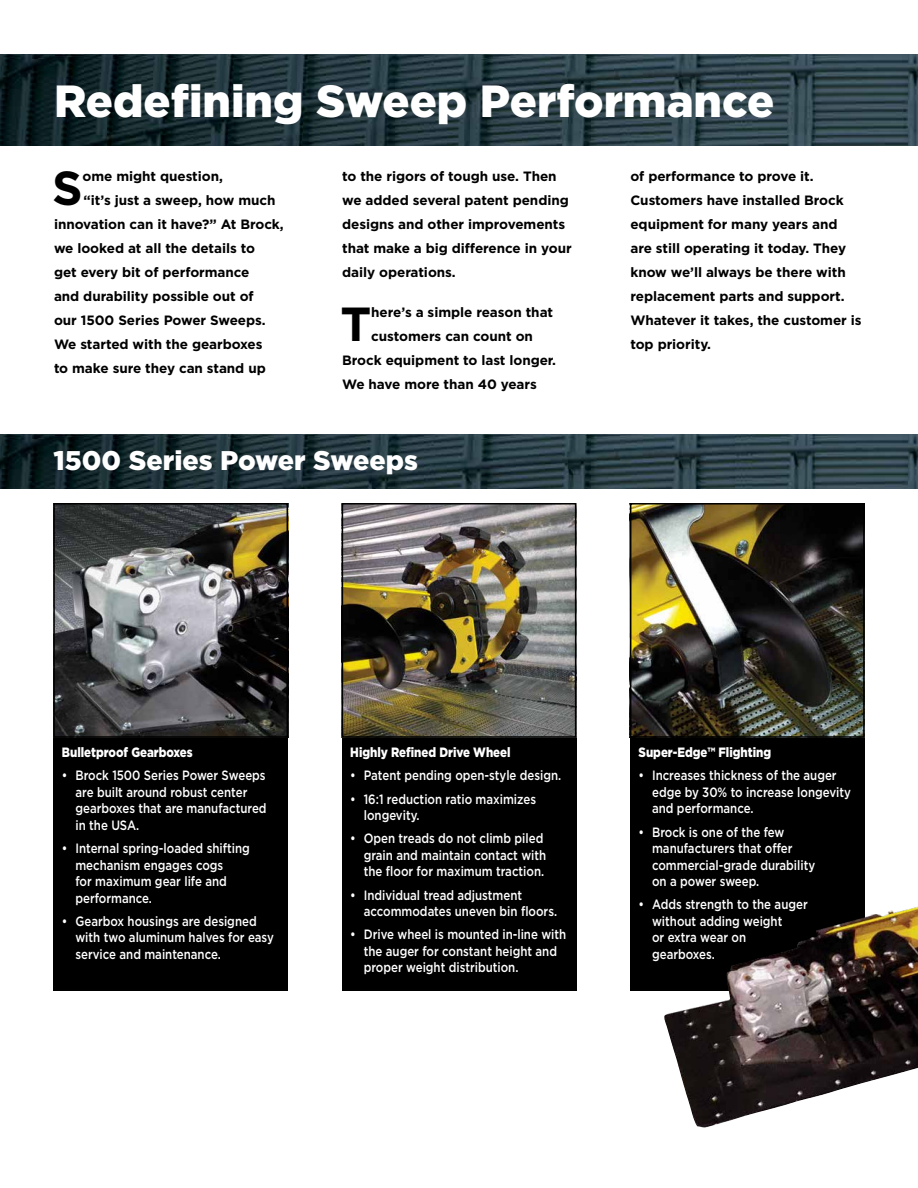
<style>
.page{position:relative;width:918px;height:1188px;background:#fff}
.page>*{position:absolute;margin:0;border:0;box-sizing:border-box;transform-origin:0 0}
.t1{font:700 47.85px "Gotham";color:#000}
.t2{font:900 45px "Gotham";color:#fff}
.t3{font:900 27px "Gotham";color:#fff}
.t4{font:500 13.5px/16.5px "Gotham";color:#fff;scale:.85 1}
.t5{font:700 13.5px/24px "Gotham";letter-spacing:-.005em;color:#000}
.t6{font:900 13.5px "Gotham";color:#fff;scale:.85 1}
</style>
<div class="page">
<img style="left:0;top:55px;width:918px;height:91px">
<img style="left:0;top:435px;width:918px;height:53px">
<img style="left:345px;top:506px;width:228px;height:229px">
<div style="left:342px;top:503px;width:234px;height:235px;border:2px solid #000"></div>
<img style="left:633px;top:506px;width:229px;height:229px">
<div style="left:630px;top:503px;width:235px;height:235px;border:2px solid #000"></div>
<img style="left:56px;top:506px;width:229px;height:229px">
<div style="left:53px;top:503px;width:235px;height:235px;border:2px solid #000"></div>
<div style="left:53px;top:738px;width:235px;height:253px;background:#000"></div>
<div style="left:342px;top:738px;width:234px;height:253px;background:#000"></div>
<div style="left:630px;top:738px;width:235px;height:253px;background:#000"></div>
<img style="left:664px;top:906px;width:254px;height:222px">
<h2 class="t2" style="left:54px;top:70px;width:722px">Redefining Sweep Performance</h2>
<h1 class="t1" style="left:52px;top:157px;width:32px">S</h1>
<p class="t5" style="left:83px;top:165px;width:142px">ome might question,</p>
<p class="t5" style="left:84px;top:189px;width:193px">“it’s just a sweep, how much</p>
<p class="t5" style="left:54px;top:213px;width:231px">innovation can it have?” At Brock,</p>
<p class="t5" style="left:54px;top:237px;width:203px">we looked at all the details to</p>
<p class="t5" style="left:54px;top:261px;width:197px">get every bit of performance</p>
<p class="t5" style="left:54px;top:285px;width:201px">and durability possible out of</p>
<p class="t5" style="left:54px;top:309px;width:213px">our 1500 Series Power Sweeps.</p>
<p class="t5" style="left:54px;top:333px;width:210px">We started with the gearboxes</p>
<p class="t5" style="left:54px;top:357px;width:213px">to make sure they can stand up</p>
<p class="t5" style="left:342px;top:165px;width:231px">to the rigors of tough use. Then we added several patent pending designs and other improvements that make a big difference in your daily operations.</p>
<h1 class="t1" style="left:341px;top:292px;width:32px">T</h1>
<p class="t5" style="left:371px;top:300px;width:183px">here’s a simple reason that</p>
<p class="t5" style="left:371px;top:324px;width:163px">customers can count on</p>
<p class="t5" style="left:342px;top:348px;width:215px">Brock equipment to last longer.</p>
<p class="t5" style="left:342px;top:372px;width:196px">We have more than 40 years</p>
<h3 class="t3" style="left:54px;top:441px;width:366px">1500 Series Power Sweeps</h3>
<p class="t5" style="left:630px;top:165px;width:233px">of performance to prove it.<br>Customers have installed Brock equipment for many years and are still operating it today. They know we’ll always be there with replacement parts and support.<br>Whatever it takes, the customer is top priority.</p>
<p class="t6" style="left:62px;top:743px;width:155px">Bulletproof Gearboxes</p>
<p class="t4" style="left:75px;top:767px;width:226px;text-indent:-13px">• Brock 1500 Series Power Sweeps are built around robust center gearboxes that are manufactured in the USA.</p>
<p class="t4" style="left:75px;top:840px;width:207px;text-indent:-13px">• Internal spring-loaded shifting mechanism engages cogs<br>for maximum gear life and performance.</p>
<p class="t4" style="left:75px;top:913px;width:235px;text-indent:-13px">• Gearbox housings are designed with two aluminum halves for easy service and maintenance.</p>
<p class="t6" style="left:350px;top:743px;width:190px">Highly Refined Drive Wheel</p>
<p class="t4" style="left:350px;top:767px;width:250px">• Patent pending open-style design.</p>
<p class="t4" style="left:364px;top:790px;width:204px;text-indent:-13px">• 16:1 reduction ratio maximizes longevity.</p>
<p class="t4" style="left:364px;top:830px;width:216px;text-indent:-13px">• Open treads do not climb piled grain and maintain contact with the floor for maximum traction.</p>
<p class="t4" style="left:364px;top:886px;width:229px;text-indent:-13px">• Individual tread adjustment accommodates uneven bin floors.</p>
<p class="t4" style="left:364px;top:926px;width:240px;text-indent:-13px">• Drive wheel is mounted in-line with the auger for constant height and proper weight distribution.</p>
<p class="t6" style="left:639px;top:743px;width:157px">Super-Edge™ Flighting</p>
<p class="t4" style="left:652px;top:767px;width:236px;text-indent:-13px">• Increases thickness of the auger edge by 30% to increase longevity and performance.</p>
<p class="t4" style="left:652px;top:823px;width:193px;text-indent:-13px">• Brock is one of the few manufacturers that offer commercial-grade durability on a power sweep.</p>
<p class="t4" style="left:652px;top:896px;width:185px;text-indent:-13px">• Adds strength to the auger without adding weight<br>or extra wear on gearboxes.</p>
</div>
